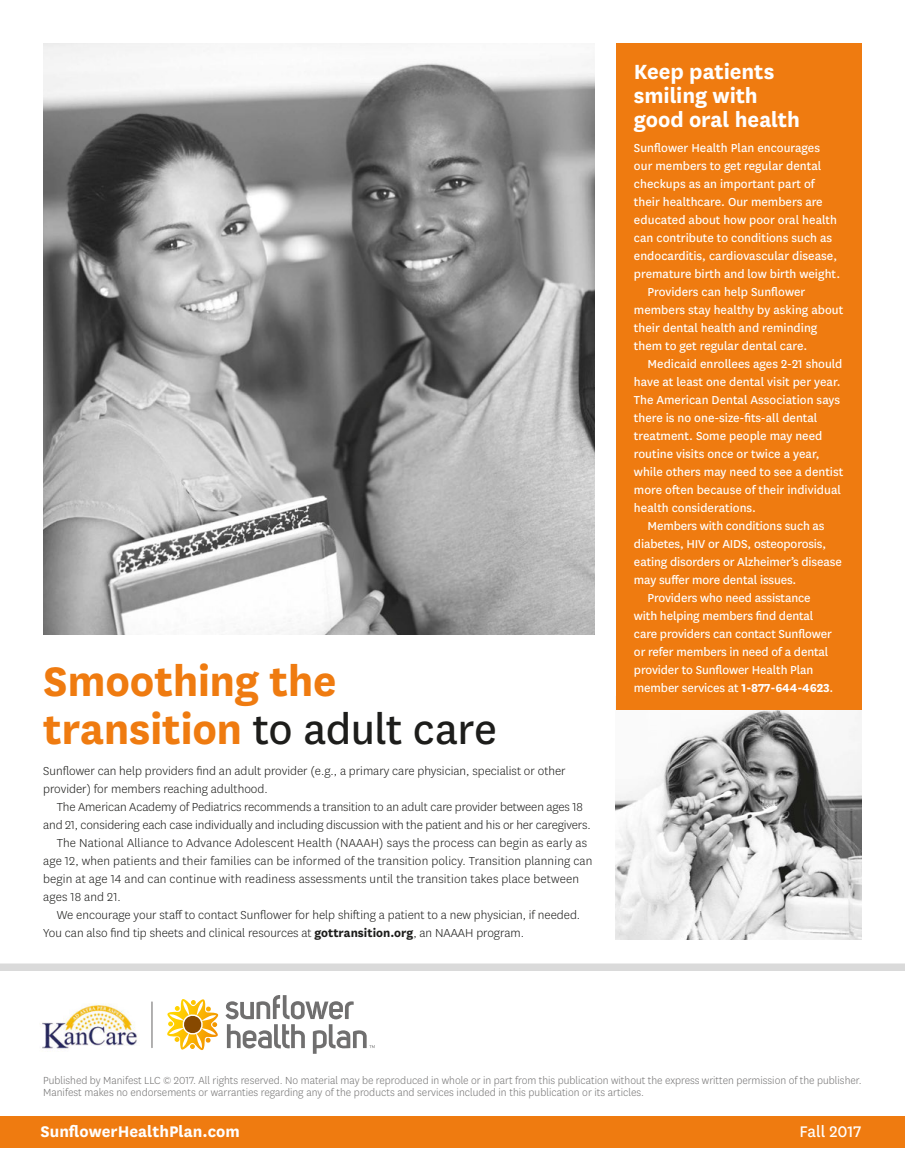
<style>
.page{position:relative;width:905px;height:1175px;background:#fff}
.page>*{position:absolute;margin:0;border:0;box-sizing:border-box;transform-origin:0 0}
.Primary_Headline{font:700 48px/48px "Centene Sans";letter-spacing:-.005em;color:#ef7b10}
.Secondary_Headline{font:700 24px/24px "Centene Sans";letter-spacing:-.005em;color:#fff}
.t1{font:700 18px "Centene Sans";color:#fff}
.t2{font:18px "Centene Sans";color:#fff}
.Secondary_Body_No_In{font:13.5px/18px "Centene Sans";color:#fff}
.Body_Text__No_Indent{font:300 13.5px/18px "Centene Sans";color:#1d1d1b}
.Secondary_Body_Inden{font:13.5px/18px "Centene Sans";color:#fff}
.H_sans_side{font:300 12px/12px "Centene Sans";color:#747373}
.s1{font-weight:400;color:#1d1d1b}
.s2{font-weight:700}
</style>
<div class="page">
<img style="left:616px;top:710px;width:245px;height:229px">
<img style="left:43px;top:43px;width:551px;height:592px">
<div style="left:616px;top:43px;width:245px;height:667px;background:#ef7b10"></div>
<div style="left:0;top:963px;width:905px;height:8px;background:#dadada"></div>
<img style="left:42px;top:1003px;width:96px;height:47px">
<svg style="left:167px;top:999px;width:51px;height:51px"></svg>
<svg style="left:225px;top:995px;width:149px;height:58px"></svg>
<hr style="left:151px;top:1002px;width:1px;height:45px;background:#747373">
<div style="left:0;top:1116px;width:905px;height:31px;background:#ef7b10"></div>
<p class="Primary_Headline" style="left:43px;top:653px;width:455px">Smoothing the transition <span class="s1">to adult care</span></p>
<p class="Body_Text__No_Indent" style="left:43px;top:761px;width:524px">Sunflower can help providers find an adult provider (e.g., a primary care physician, specialist or other provider) for members reaching adulthood.</p>
<p class="Body_Text__No_Indent" style="left:43px;top:797px;width:549px;text-align:center">The American Academy of Pediatrics recommends a transition to an adult care provider between ages 18 and 21, considering each case individually and including discussion with the patient and his or her caregivers.</p>
<p class="Body_Text__No_Indent" style="left:43px;top:833px;width:550px;text-indent:14px">The National Alliance to Advance Adolescent Health (NAAAH) says the process can begin as early as age 12, when patients and their families can be informed of the transition policy. Transition planning can begin at age 14 and can continue with readiness assessments until the transition takes place between ages 18 and 21.</p>
<p class="Body_Text__No_Indent" style="left:43px;top:905px;width:538px;text-indent:14px">We encourage your staff to contact Sunflower for help shifting a patient to a new physician, if needed.<br>You can also find tip sheets and clinical resources at <span class="s2">gottransition.org</span>, an NAAAH program.</p>
<p class="Secondary_Headline" style="left:634px;top:58px;width:167px">Keep patients smiling with good oral health</p>
<p class="Secondary_Body_No_In" style="left:634px;top:138px;width:208px">Sunflower Health Plan encourages our members to get regular dental checkups as an important part of their healthcare. Our members are educated about how poor oral health can contribute to conditions such as endocarditis, cardiovascular disease, premature birth and low birth weight.</p>
<p class="Secondary_Body_Inden" style="left:634px;top:282px;width:211px;text-indent:14px">Providers can help Sunflower members stay healthy by asking about their dental health and reminding them to get regular dental care.</p>
<p class="Secondary_Body_No_In" style="left:634px;top:354px;width:211px;text-indent:14px">Medicaid enrollees ages 2-21 should have at least one dental visit per year.<br>The American Dental Association says there is no one-size-fits-all dental treatment. Some people may need routine visits once or twice a year, while others may need to see a dentist more often because of their individual health considerations.</p>
<p class="Secondary_Body_No_In" style="left:634px;top:516px;width:209px;text-indent:14px">Members with conditions such as diabetes, HIV or AIDS, osteoporosis, eating disorders or Alzheimer’s disease may suffer more dental issues.</p>
<p class="Secondary_Body_No_In" style="left:634px;top:588px;width:201px;text-indent:14px">Providers who need assistance with helping members find dental care providers can contact Sunflower or refer members in need of a dental provider to Sunflower Health Plan member services at <span class="s2">1-877-644-4623</span>.</p>
<p class="H_sans_side" style="left:43px;top:1073px;width:820px">Published by Manifest LLC © 2017. All rights reserved. No material may be reproduced in whole or in part from this publication without the express written permission of the publisher.<br>Manifest makes no endorsements or warranties regarding any of the products and services included in this publication or its articles.</p>
<p class="t1" style="left:41px;top:1118px;width:201px">SunflowerHealthPlan.com</p>
<p class="t2" style="left:799px;top:1119px;width:63px">Fall 2017</p>
</div>
